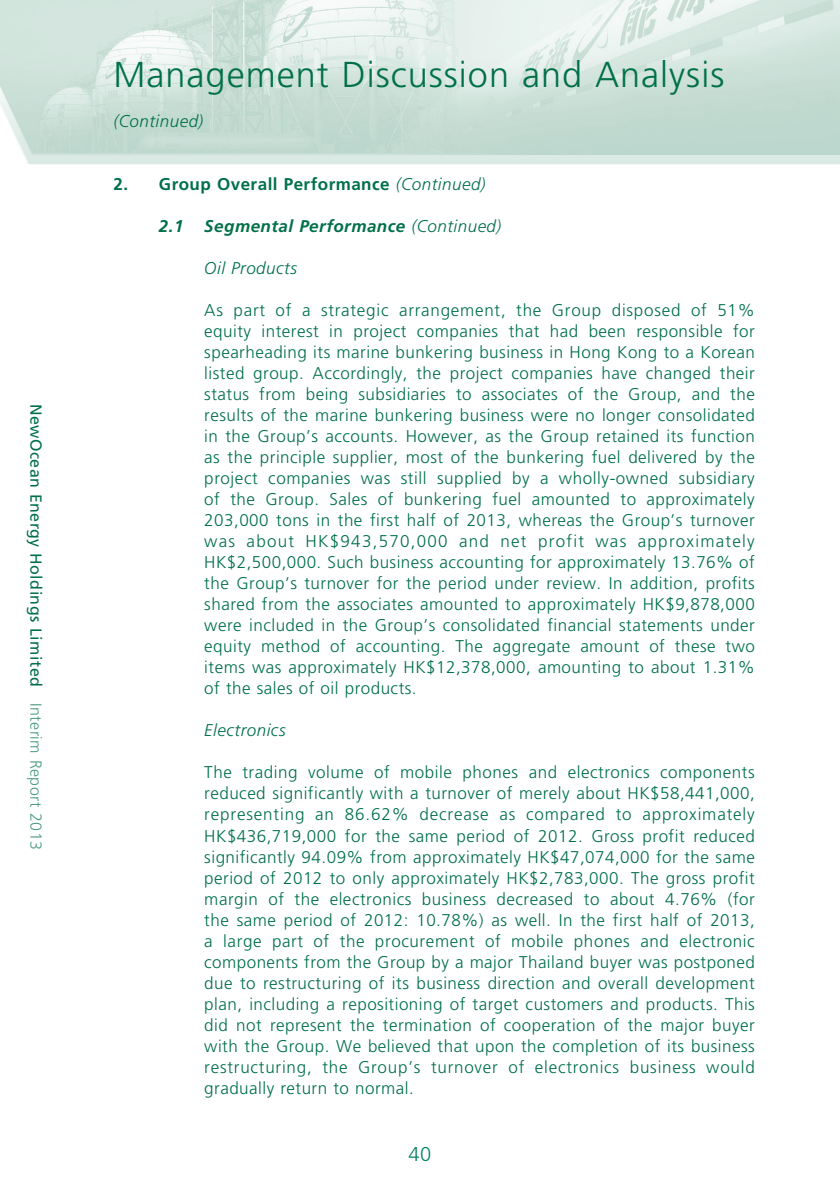
<style>
.page{position:relative;width:840px;height:1191px;background:#fff}
.page>*{position:absolute;margin:0;border:0;box-sizing:border-box;transform-origin:0 0}
.t1{font:300 36px "Frutiger";letter-spacing:.03em;color:#007049}
.t2{font:300 20px "Frutiger";color:#058364}
.t3{font:300 17px/21px "Frutiger";letter-spacing:.03em;color:#007049;text-align:justify}
.t4{font:700 17px "Frutiger";letter-spacing:.03em;color:#007049}
.t5{font:italic 700 17px "Frutiger";letter-spacing:.03em;color:#007049}
.t6{font:italic 300 17px "Frutiger";letter-spacing:.03em;color:#007049}
.t7{font:16px "Frutiger";letter-spacing:.03em;color:#007049}
.s1{font-weight:300;color:#4b9b81}
.s2{font-weight:300;font-style:italic}
.s3{font-weight:300}
</style>
<div class="page">
<img style="left:0;top:0;width:839px;height:164px">
<p class="t7" style="left:42px;top:404px;width:447px;rotate:90deg">NewOcean Energy Holdings Limited <span class="s1">Interim Report 2013</span></p>
<h1 class="t1" style="left:113px;top:60px;width:612px">Management Discussion and Analysis</h1>
<p class="t6" style="left:113px;top:115px;width:91px">(Continued)</p>
<p class="t4" style="left:113px;top:177px;width:373px">2. Group Overall Performance <span class="s2">(Continued)</span></p>
<p class="t5" style="left:159px;top:219px;width:344px">2.1 Segmental Performance <span class="s3">(Continued)</span></p>
<p class="t6" style="left:204px;top:261px;width:94px">Oil Products</p>
<p class="t3" style="left:204px;top:301px;width:551px">As part of a strategic arrangement, the Group disposed of 51% equity interest in project companies that had been responsible for spearheading its marine bunkering business in Hong Kong to a Korean listed group. Accordingly, the project companies have changed their status from being subsidiaries to associates of the Group, and the results of the marine bunkering business were no longer consolidated in the Group’s accounts. However, as the Group retained its function as the principle supplier, most of the bunkering fuel delivered by the project companies was still supplied by a wholly-owned subsidiary of the Group. Sales of bunkering fuel amounted to approximately 203,000 tons in the first half of 2013, whereas the Group’s turnover was about HK$943,570,000 and net profit was approximately HK$2,500,000. Such business accounting for approximately 13.76% of the Group’s turnover for the period under review. In addition, profits shared from the associates amounted to approximately HK$9,878,000 were included in the Group’s consolidated financial statements under equity method of accounting. The aggregate amount of these two items was approximately HK$12,378,000, amounting to about 1.31% of the sales of oil products.</p>
<p class="t6" style="left:204px;top:723px;width:83px">Electronics</p>
<p class="t3" style="left:204px;top:763px;width:551px">The trading volume of mobile phones and electronics components reduced significantly with a turnover of merely about HK$58,441,000, representing an 86.62% decrease as compared to approximately HK$436,719,000 for the same period of 2012. Gross profit reduced significantly 94.09% from approximately HK$47,074,000 for the same period of 2012 to only approximately HK$2,783,000. The gross profit margin of the electronics business decreased to about 4.76% (for the same period of 2012: 10.78%) as well. In the first half of 2013, a large part of the procurement of mobile phones and electronic components from the Group by a major Thailand buyer was postponed due to restructuring of its business direction and overall development plan, including a repositioning of target customers and products. This did not represent the termination of cooperation of the major buyer with the Group. We believed that upon the completion of its business restructuring, the Group’s turnover of electronics business would gradually return to normal.</p>
<p class="t2" style="left:408px;top:1145px;width:24px">40</p>
</div>
